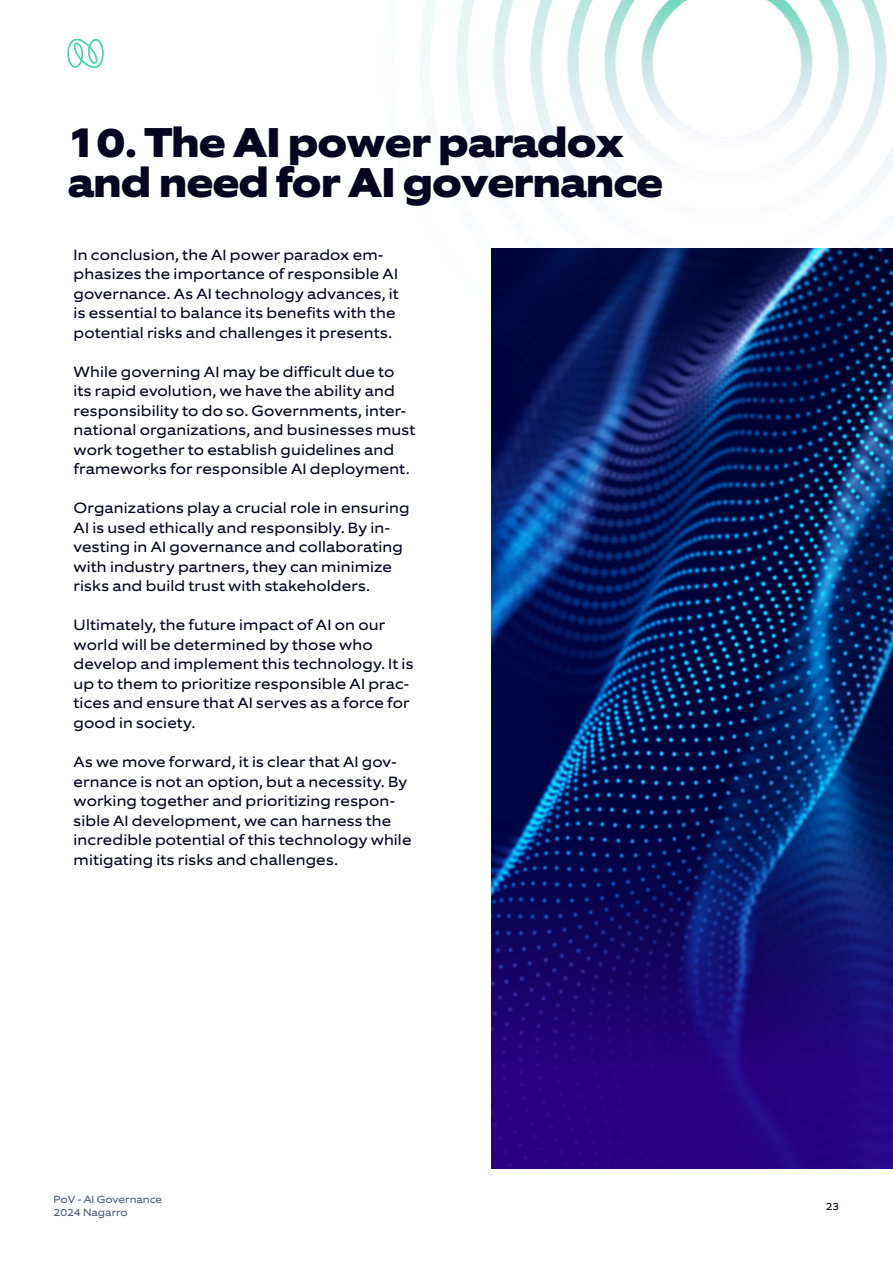
<style>
.page{position:relative;width:893px;height:1263px;background:#fff}
.page>*{position:absolute;margin:0;border:0;box-sizing:border-box;transform-origin:0 0}
.t1{font:800 42px/39.6px "Equip Extended";letter-spacing:-.025em;color:#06041f}
.t2{font:15px/19.5px "Equip Extended";letter-spacing:.01em;color:#06041f}
.t3{font:10.5px/13.5px "Equip Extended";color:#4e5e78}
.t4{font:10.5px "Equip Extended";color:#06041f}
</style>
<div class="page">
<img style="left:420px;top:0;width:473px;height:249px">
<svg style="left:67px;top:38px;width:37px;height:30px"></svg>
<img style="left:491px;top:249px;width:402px;height:389px">
<svg style="left:491px;top:638px;width:402px;height:530px;background:#10136b"></svg>
<h1 class="t1" style="left:68px;top:123px;width:597px">10. The AI power paradox and need for AI governance</h1>
<p class="t2" style="left:74px;top:245px;width:327px">In conclusion, the AI power paradox em&shy;phasizes the importance of responsible AI governance. As AI technology advances, it is essential to balance its benefits with the potential risks and challenges it presents.</p>
<p class="t2" style="left:74px;top:362px;width:343px">While governing AI may be difficult due to its rapid evolution, we have the ability and responsibility to do so. Governments, inter&shy;national organizations, and businesses must work together to establish guidelines and frameworks for responsible AI deployment.</p>
<p class="t2" style="left:74px;top:498px;width:337px">Organizations play a crucial role in ensuring AI is used ethically and responsibly. By in&shy;vesting in AI governance and collaborating with industry partners, they can minimize risks and build trust with stakeholders.</p>
<p class="t2" style="left:74px;top:615px;width:341px">Ultimately, the future impact of AI on our world will be determined by those who develop and implement this technology. It is up to them to prioritize responsible AI prac&shy;tices and ensure that AI serves as a force for good in society.</p>
<p class="t2" style="left:74px;top:752px;width:339px">As we move forward, it is clear that AI gov&shy;ernance is not an option, but a necessity. By working together and prioritizing respon&shy;sible AI development, we can harness the incredible potential of this technology while mitigating its risks and challenges.</p>
<p class="t3" style="left:54px;top:1192px;width:110px">PoV - AI Governance<br>2024 Nagarro</p>
<p class="t4" style="left:826px;top:1199px;width:15px">23</p>
</div>
